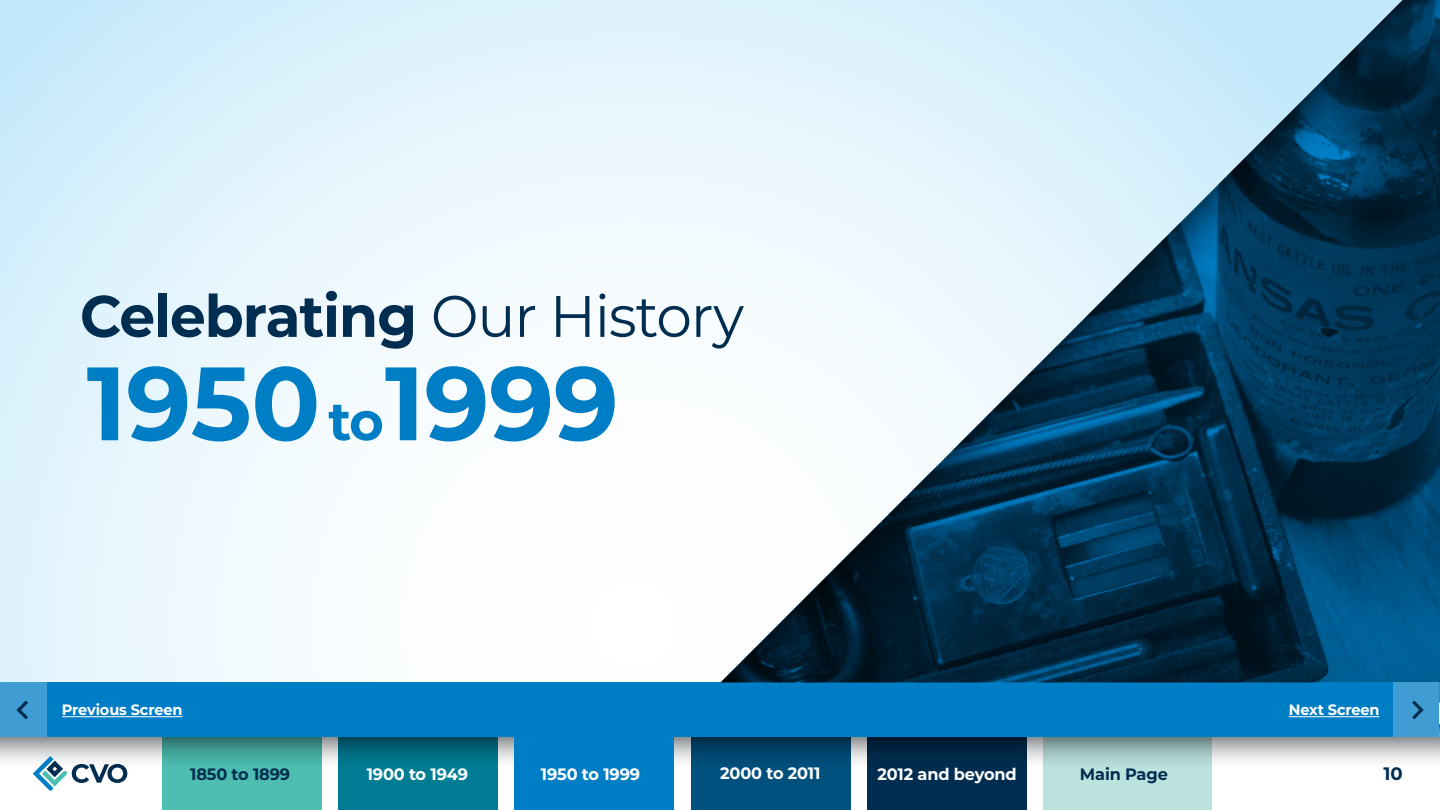
<style>
.page{position:relative;width:1440px;height:810px;background:#fff}
.page>*{position:absolute;margin:0;border:0;box-sizing:border-box;transform-origin:0 0}
.t1{font:700 103.95px "Montserrat";letter-spacing:-.005em;color:#007ec5}
.t2{font:700 58.5px "Montserrat";letter-spacing:-.02em;color:#002d50}
.t3{font:700 18px "Montserrat";color:#002d50}
.t4{font:700 16.5px "Montserrat";letter-spacing:-.01em;color:#fff}
.t5{font:700 16.5px "Montserrat";letter-spacing:-.01em;color:#002d50}
.t6{font:700 15px "Montserrat";letter-spacing:-.01em;color:#fff}
.s1{font-weight:400}
.s2{font-size:54px}
</style>
<div class="page">
<svg style="left:0;top:0;width:721px;height:682px"></svg>
<div style="left:338px;top:731px;width:160px;height:79px;background:#007c94"></div>
<div style="left:162px;top:731px;width:159px;height:79px;background:#4dbeb0"></div>
<div style="left:691px;top:731px;width:159px;height:79px;background:#00507d"></div>
<div style="left:867px;top:731px;width:160px;height:79px;background:#002d50"></div>
<div style="left:1043px;top:731px;width:168px;height:79px;background:#bbe2dc"></div>
<svg style="left:0;top:737px;width:1440px;height:32px"></svg>
<svg style="left:33px;top:756px;width:94px;height:35px"></svg>
<div style="left:0;top:682px;width:1439px;height:55px;background:#007ec5"></div>
<div style="left:0;top:682px;width:47px;height:55px;background:#3f9dd3"></div>
<div style="left:1393px;top:682px;width:47px;height:55px;background:#3f9dd3"></div>
<hr style="left:62px;top:716px;width:120px;height:1px;background:#fff">
<svg style="left:16px;top:700px;width:12px;height:19px"></svg>
<hr style="left:1289px;top:716px;width:91px;height:1px;background:#fff">
<svg style="left:1412px;top:700px;width:12px;height:19px"></svg>
<div style="left:514px;top:731px;width:160px;height:79px;background:#007ec5"></div>
<img style="left:721px;top:0;width:719px;height:683px">
<h2 class="t2" style="left:80px;top:274px;width:666px">Celebrating <span class="s1">Our History</span></h2>
<h1 class="t1" style="left:87px;top:328px;width:533px">1950<span class="s2">to</span>1999</h1>
<p class="t6" style="left:62px;top:699px;width:122px">Previous Screen</p>
<p class="t6" style="left:1289px;top:699px;width:92px">Next Screen</p>
<p class="t5" style="left:190px;top:762px;width:101px">1850 to 1899</p>
<p class="t4" style="left:367px;top:762px;width:103px">1900 to 1949</p>
<p class="t4" style="left:720px;top:762px;width:102px">2000 to 2011</p>
<p class="t4" style="left:878px;top:762px;width:141px">2012 and beyond</p>
<p class="t5" style="left:1080px;top:762px;width:89px">Main Page</p>
<p class="t4" style="left:541px;top:762px;width:101px">1950 to 1999</p>
<p class="t3" style="left:1384px;top:761px;width:21px">10</p>
</div>
